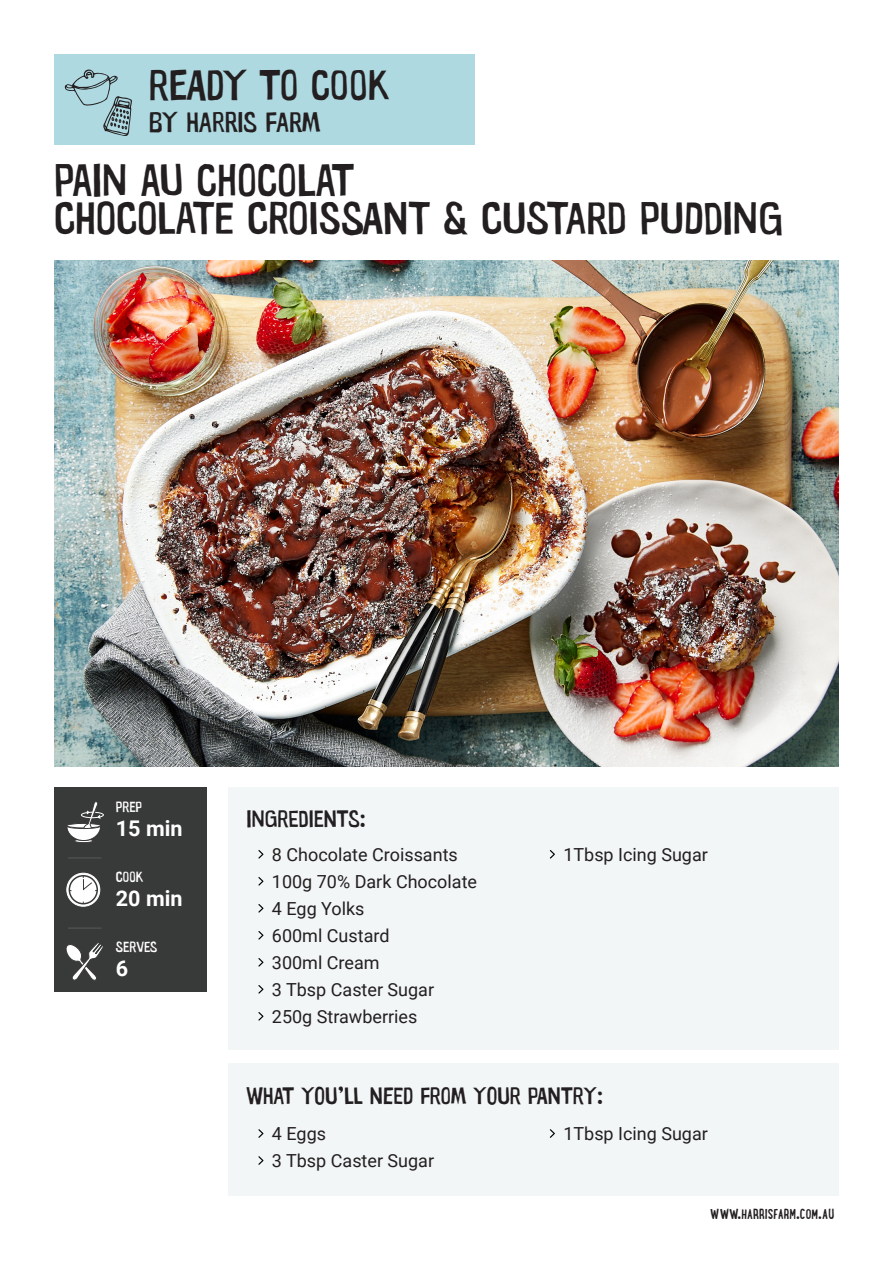
<style>
.page{position:relative;width:893px;height:1263px;background:#fff}
.page>*{position:absolute;margin:0;border:0;box-sizing:border-box;transform-origin:0 0}
.t1{font:46.05px "Warugaki";color:#231f20}
.t2{font:43.2px "Warugaki";letter-spacing:-.005em;color:#231f20}
.t3{font:28.8px "Warugaki";color:#231f20}
.t4{font:24px "Warugaki";color:#231f20}
.t5{font:700 21.6px "Roboto";color:#fff}
.t6{font:18px "Roboto";color:#231f20}
.t7{font:700 15px "Lunch Box";color:#231f20}
.t8{font:15px "Warugaki";color:#fff}
</style>
<div class="page">
<div style="left:228px;top:787px;width:611px;height:263px;background:#f3f6f7"></div>
<div style="left:54px;top:54px;width:420px;height:90px;background:#aed9e1"></div>
<div style="left:228px;top:1064px;width:611px;height:132px;background:#f3f6f7"></div>
<img style="left:54px;top:261px;width:785px;height:505px">
<div style="left:54px;top:787px;width:152px;height:204px;background:#383a39"></div>
<hr style="left:68px;top:857px;width:34px;height:1px;background:#535353">
<hr style="left:68px;top:927px;width:34px;height:2px;background:#535353">
<svg style="left:258px;top:850px;width:5px;height:8px"></svg>
<svg style="left:258px;top:985px;width:5px;height:8px"></svg>
<svg style="left:258px;top:877px;width:5px;height:8px"></svg>
<svg style="left:258px;top:1012px;width:5px;height:8px"></svg>
<svg style="left:258px;top:904px;width:5px;height:8px"></svg>
<svg style="left:550px;top:850px;width:5px;height:8px"></svg>
<svg style="left:258px;top:931px;width:5px;height:8px"></svg>
<svg style="left:258px;top:958px;width:5px;height:8px"></svg>
<svg style="left:258px;top:1129px;width:5px;height:9px"></svg>
<svg style="left:258px;top:1156px;width:5px;height:9px"></svg>
<svg style="left:550px;top:1129px;width:5px;height:9px"></svg>
<svg style="left:64px;top:69px;width:68px;height:67px"></svg>
<svg style="left:66px;top:943px;width:37px;height:38px"></svg>
<div style="left:74px;top:839px;width:19px;height:4px;border:1px solid #3a3a3a;border-radius:50%"></div>
<svg style="left:67px;top:801px;width:37px;height:40px"></svg>
<svg style="left:67px;top:873px;width:33px;height:33px"></svg>
<div style="left:66px;top:873px;width:34px;height:34px;border:1px solid #fff;border-radius:50%"></div>
<div style="left:69px;top:876px;width:28px;height:28px;background:#fff;border-radius:50%"></div>
<div style="left:69px;top:875px;width:29px;height:29px;border:2px solid #383a39;border-radius:50%"></div>
<svg style="left:83px;top:875px;width:14px;height:16px"></svg>
<p class="t2" style="left:149px;top:58px;width:243px">READY TO COOK</p>
<p class="t3" style="left:149px;top:104px;width:173px">BY HARRIS FARM</p>
<p class="t1" style="left:54px;top:151px;width:302px">PAIN AU CHOCOLAT</p>
<p class="t1" style="left:54px;top:190px;width:730px">CHOCOLATE CROISSANT &amp; CUSTARD PUDDING</p>
<p class="t8" style="left:116px;top:797px;width:28px">PREP</p>
<p class="t5" style="left:116px;top:813px;width:68px">15 min</p>
<p class="t8" style="left:116px;top:867px;width:29px">COOK</p>
<p class="t5" style="left:116px;top:883px;width:68px">20 min</p>
<p class="t8" style="left:116px;top:938px;width:43px">SERVES</p>
<p class="t5" style="left:116px;top:953px;width:14px">6</p>
<p class="t4" style="left:246px;top:804px;width:121px">INGREDIENTS:</p>
<p class="t6" style="left:272px;top:841px;width:187px">8 Chocolate Croissants</p>
<p class="t6" style="left:272px;top:868px;width:207px">100g 70% Dark Chocolate</p>
<p class="t6" style="left:272px;top:895px;width:94px">4 Egg Yolks</p>
<p class="t6" style="left:272px;top:922px;width:119px">600ml Custard</p>
<p class="t6" style="left:272px;top:949px;width:109px">300ml Cream</p>
<p class="t6" style="left:272px;top:976px;width:164px">3 Tbsp Caster Sugar</p>
<p class="t6" style="left:272px;top:1003px;width:147px">250g Strawberries</p>
<p class="t6" style="left:563px;top:841px;width:146px">1Tbsp Icing Sugar</p>
<p class="t4" style="left:246px;top:1081px;width:358px">WHAT YOU’LL NEED FROM YOUR PANTRY:</p>
<p class="t6" style="left:272px;top:1121px;width:56px">4 Eggs</p>
<p class="t6" style="left:272px;top:1148px;width:164px">3 Tbsp Caster Sugar</p>
<p class="t6" style="left:563px;top:1121px;width:146px">1Tbsp Icing Sugar</p>
<p class="t7" style="left:710px;top:1204px;width:126px">WWW.HARRISFARM.COM.AU</p>
</div>
